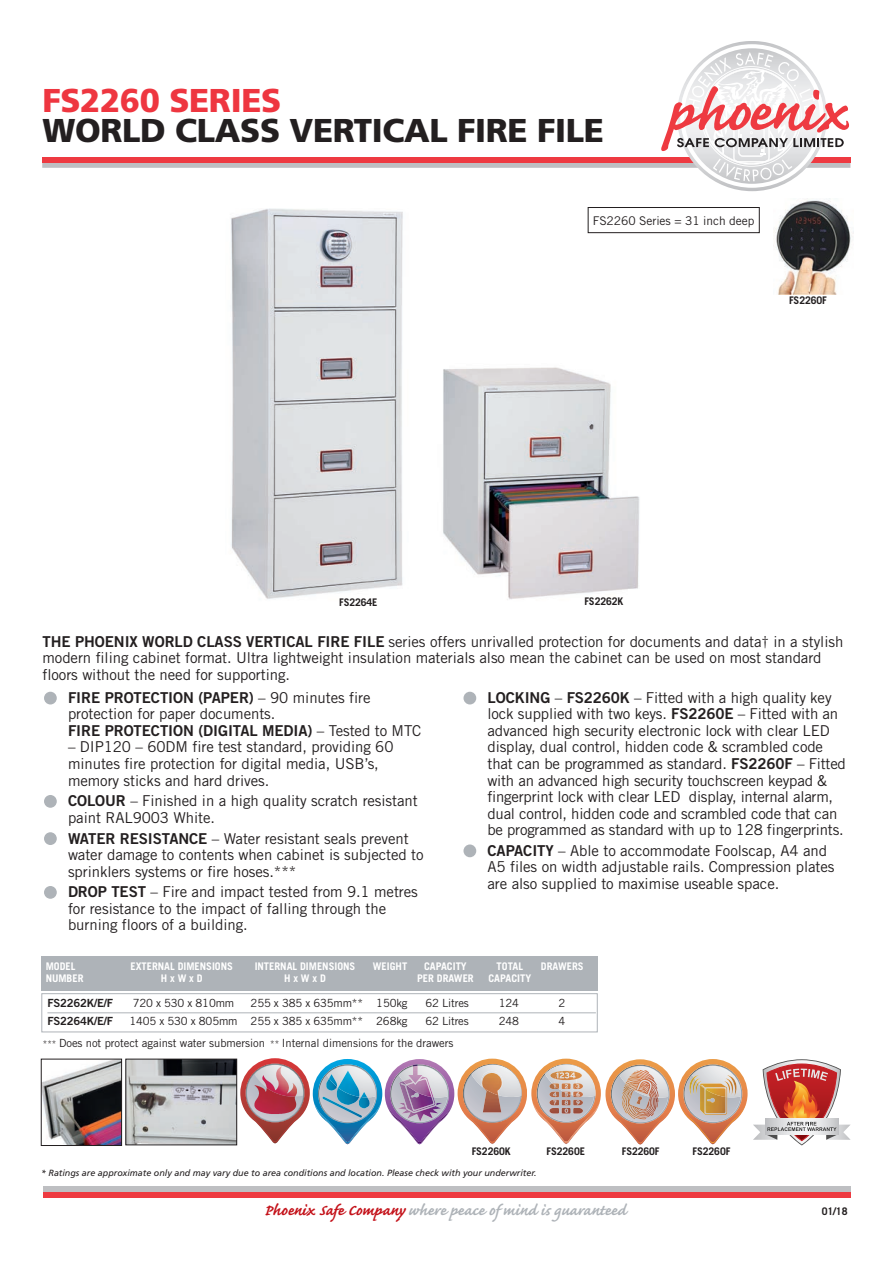
<style>
.page{position:relative;width:893px;height:1263px;background:#fff}
.page>*{position:absolute;margin:0;border:0;box-sizing:border-box;transform-origin:0 0}
.t1{font:900 33px "Frutiger";letter-spacing:-.01em;color:#231f20}
.t2{font:900 33px "Frutiger";letter-spacing:-.01em;color:#ee3640}
.t3{font:700 19.5px "Caflisch Script";color:#aeb3b8}
.t4{font:15px/16.5px "Trade Gothic";letter-spacing:-.005em;color:#231f20}
.t5{font:15px "Trade Gothic Bold Two";letter-spacing:-.005em;color:#231f20}
.t6{font:12px "Trade Gothic";letter-spacing:-.005em;color:#231f20}
.t7{font:11.25px "Trade Gothic";letter-spacing:-.015em;color:#231f20}
.t8{font:11.25px "Trade Gothic Bold Two";letter-spacing:-.015em;color:#231f20}
.t9{font:700 10.5px "Trade Gothic";color:#fff}
.t10{font:700 10.5px "Trade Gothic";letter-spacing:-.01em;color:#231f20}
.t11{font:italic 9px "Frutiger";color:#231f20}
.s1{font-family:"Trade Gothic Bold Two"}
.s2{font-family:"Trade Gothic"}
.s3{font-size:9px}
.s4{color:#c4121a}
</style>
<div class="page">
<div style="left:43px;top:1187px;width:807px;height:5px;background:#bebfc2"></div>
<div style="left:43px;top:1192px;width:807px;height:5px;background:#ee3a41"></div>
<svg style="left:42px;top:41px;width:808px;height:150px"></svg>
<div style="left:44px;top:692px;width:13px;height:12px;background:#aeb3b8;border-radius:50%"></div>
<div style="left:44px;top:795px;width:13px;height:13px;background:#aeb3b8;border-radius:50%"></div>
<div style="left:44px;top:832px;width:13px;height:13px;background:#aeb3b8;border-radius:50%"></div>
<div style="left:44px;top:886px;width:13px;height:13px;background:#aeb3b8;border-radius:50%"></div>
<div style="left:463px;top:692px;width:13px;height:12px;background:#aeb3b8;border-radius:50%"></div>
<div style="left:463px;top:844px;width:13px;height:13px;background:#aeb3b8;border-radius:50%"></div>
<img style="left:231px;top:208px;width:424px;height:392px">
<div style="left:41px;top:993px;width:557px;height:39px;border:1px solid #aeb3b8"></div>
<hr style="left:47px;top:1012px;width:549px;height:1px;background:#aeb3b8">
<div style="left:41px;top:956px;width:557px;height:34px;background:#aeb3b8"></div>
<img style="left:774px;top:200px;width:79px;height:95px">
<div style="left:588px;top:207px;width:172px;height:26px;border:1px solid #231f20"></div>
<img style="left:240px;top:1058px;width:70px;height:46px">
<img style="left:242px;top:1102px;width:66px;height:41px">
<img style="left:254px;top:1085px;width:42px;height:29px">
<img style="left:262px;top:1066px;width:19px;height:24px">
<img style="left:313px;top:1058px;width:538px;height:87px">
<img style="left:43px;top:1061px;width:77px;height:83px">
<div style="left:41px;top:1059px;width:81px;height:87px;border:1px solid #231f20"></div>
<img style="left:128px;top:1061px;width:107px;height:82px">
<div style="left:126px;top:1059px;width:111px;height:86px;border:1px solid #231f20"></div>
<h1 class="t2" style="left:43px;top:87px;width:240px">FS2260 SERIES</h1>
<h1 class="t1" style="left:43px;top:117px;width:563px">WORLD CLASS VERTICAL FIRE FILE</h1>
<p class="t6" style="left:593px;top:216px;width:163px">FS2260 Series = 31 inch deep</p>
<p class="t10" style="left:789px;top:297px;width:39px">FS2260F</p>
<p class="t10" style="left:339px;top:598px;width:40px">FS2264E</p>
<p class="t10" style="left:584px;top:597px;width:41px">FS2262K</p>
<p class="t4" style="left:43px;top:634px;width:802px"><span class="s1">THE PHOENIX WORLD CLASS VERTICAL FIRE FILE</span> series offers unrivalled protection for documents and data† in a stylish modern filing cabinet format. Ultra lightweight insulation materials also mean the cabinet can be used on most standard floors without the need for supporting.</p>
<p class="t5" style="left:68px;top:692px;width:304px">FIRE PROTECTION (PAPER) <span class="s2">– 90 minutes fire</span></p>
<p class="t4" style="left:68px;top:707px;width:209px">protection for paper documents.</p>
<p class="t5" style="left:68px;top:725px;width:355px">FIRE PROTECTION (DIGITAL MEDIA) <span class="s2">– Tested to MTC</span></p>
<p class="t4" style="left:68px;top:740px;width:327px">– DIP120 – 60DM fire test standard, providing 60 minutes fire protection for digital media, USB’s, memory sticks and hard drives.</p>
<p class="t4" style="left:68px;top:794px;width:351px"><span class="s1">COLOUR</span> – Finished in a high quality scratch resistant paint RAL9003 White.</p>
<p class="t4" style="left:68px;top:831px;width:357px"><span class="s1">WATER RESISTANCE</span> – Water resistant seals prevent water damage to contents when cabinet is subjected to sprinklers systems or fire hoses.***</p>
<p class="t4" style="left:68px;top:885px;width:351px"><span class="s1">DROP TEST</span> – Fire and impact tested from 9.1 metres for resistance to the impact of falling through the burning floors of a building.</p>
<p class="t4" style="left:487px;top:691px;width:360px"><span class="s1">LOCKING</span> – <span class="s1">FS2260K</span> – Fitted with a high quality key lock supplied with two keys. <span class="s1">FS2260E</span> – Fitted with an advanced high security electronic lock with clear LED display, dual control, hidden code &amp; scrambled code that can be programmed as standard. <span class="s1">FS2260F</span> – Fitted with an advanced high security touchscreen keypad &amp; fingerprint lock with clear LED display, internal alarm, dual control, hidden code and scrambled code that can be programmed as standard with up to 128 fingerprints.</p>
<p class="t4" style="left:487px;top:843px;width:349px"><span class="s1">CAPACITY</span> – Able to accommodate Foolscap, A4 and<br>A5 files on width adjustable rails. Compression plates are also supplied to maximise useable space.</p>
<p class="t9" style="left:46px;top:962px;width:31px">MODEL</p>
<p class="t9" style="left:130px;top:962px;width:104px">EXTERNAL DIMENSIONS</p>
<p class="t9" style="left:255px;top:962px;width:102px">INTERNAL DIMENSIONS</p>
<p class="t9" style="left:373px;top:962px;width:36px">WEIGHT</p>
<p class="t9" style="left:424px;top:962px;width:44px">CAPACITY</p>
<p class="t9" style="left:497px;top:962px;width:28px">TOTAL</p>
<p class="t9" style="left:541px;top:962px;width:44px">DRAWERS</p>
<p class="t9" style="left:46px;top:975px;width:39px">NUMBER</p>
<p class="t9" style="left:161px;top:975px;width:43px">HxWxD</p>
<p class="t9" style="left:284px;top:975px;width:43px">HxWxD</p>
<p class="t9" style="left:417px;top:975px;width:58px">PER DRAWER</p>
<p class="t9" style="left:488px;top:975px;width:44px">CAPACITY</p>
<p class="t8" style="left:47px;top:999px;width:67px">FS2262K/E/F</p>
<p class="t7" style="left:133px;top:999px;width:103px">720 x 530 x 810mm</p>
<p class="t7" style="left:251px;top:999px;width:158px">255 x 385 x 635mm** 150kg</p>
<p class="t7" style="left:425px;top:999px;width:45px">62 Litres</p>
<p class="t7" style="left:499px;top:999px;width:22px">124</p>
<p class="t7" style="left:558px;top:999px;width:8px">2</p>
<p class="t8" style="left:47px;top:1017px;width:67px">FS2264K/E/F</p>
<p class="t7" style="left:129px;top:1017px;width:279px">1405 x 530 x 805mm 255 x 385 x 635mm** 268kg</p>
<p class="t7" style="left:425px;top:1017px;width:45px">62 Litres</p>
<p class="t7" style="left:499px;top:1017px;width:22px">248</p>
<p class="t7" style="left:558px;top:1017px;width:8px">4</p>
<p class="t7" style="left:43px;top:1039px;width:412px"><span class="s3">***</span> Does not protect against water submersion <span class="s3">**</span> Internal dimensions for the drawers</p>
<p class="t10" style="left:472px;top:1147px;width:41px">FS2260K</p>
<p class="t10" style="left:622px;top:1147px;width:39px">FS2260F</p>
<p class="t10" style="left:547px;top:1147px;width:40px">FS2260E</p>
<p class="t10" style="left:693px;top:1147px;width:39px">FS2260F</p>
<p class="t11" style="left:41px;top:1169px;width:497px">* Ratings are approximate only and may vary due to area conditions and location. Please check with your underwriter.</p>
<h2 class="t3" style="left:264px;top:1197px;width:363px"><span class="s4">Phoenix Safe Company</span> where peace of mind is guaranteed</h2>
<p class="t10" style="left:822px;top:1208px;width:27px">01/18</p>
</div>
